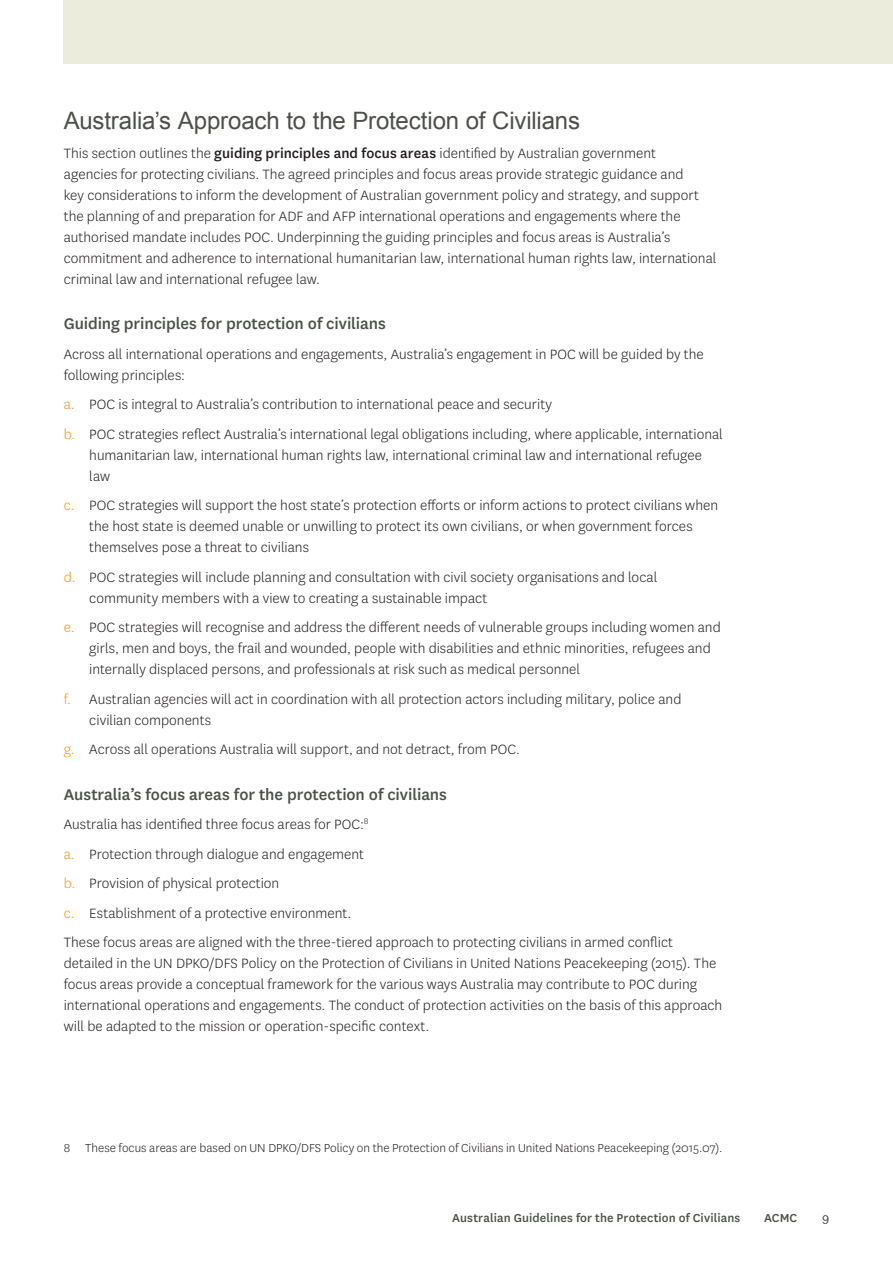
<style>
.page{position:relative;width:893px;height:1263px;background:#fff}
.page>*{position:absolute;margin:0;border:0;box-sizing:border-box;transform-origin:0 0}
.t1{font:24px "Arial";letter-spacing:-.005em;color:#4c5049}
.t2{font:500 18px "National";letter-spacing:-.005em;color:#4c5049}
.t3{font:300 15.75px/21px "National";color:#231f20}
.t4{font:300 13.5px "National";color:#231f20}
.t5{font:500 13.5px "National";letter-spacing:.005em;color:#4c5049}
.t6{font:300 13.5px "National";color:#4c5049}
.s1{font-weight:500}
.s2{color:#f7931d}
</style>
<div class="page">
<div style="left:64px;top:0;width:829px;height:64px;background:#ececdc"></div>
<h1 class="t1" style="left:64px;top:104px;width:518px">Australia’s Approach to the Protection of Civilians</h1>
<p class="t3" style="left:64px;top:142px;width:654px">This section outlines the <span class="s1">guiding principles and focus areas</span> identified by Australian government<br>agencies for protecting civilians. The agreed principles and focus areas provide strategic guidance and<br>key considerations to inform the development of Australian government policy and strategy, and support the planning of and preparation for ADF and AFP international operations and engagements where the authorised mandate includes POC. Underpinning the guiding principles and focus areas is Australia’s commitment and adherence to international humanitarian law, international human rights law, international criminal law and international refugee law.</p>
<p class="t2" style="left:64px;top:312px;width:324px">Guiding principles for protection of civilians</p>
<p class="t3" style="left:64px;top:343px;width:641px">Across all international operations and engagements, Australia’s engagement in POC will be guided by the following principles:</p>
<p class="t3" style="left:64px;top:389px;width:661px;line-height:29.5px"><span class="s2">a.</span> POC is integral to Australia’s contribution to international peace and security<br><span class="s2">b.</span> POC strategies reflect Australia’s international legal obligations including, where applicable, international</p>
<p class="t3" style="left:89px;top:444px;width:614px">humanitarian law, international human rights law, international criminal law and international refugee law</p>
<p class="t3" style="left:89px;top:495px;width:630px;text-indent:-26px"><span class="s2">c.</span> POC strategies will support the host state’s protection efforts or inform actions to protect civilians when the host state is deemed unable or unwilling to protect its own civilians, or when government forces themselves pose a threat to civilians</p>
<p class="t3" style="left:89px;top:566px;width:569px;text-indent:-26px"><span class="s2">d.</span> POC strategies will include planning and consultation with civil society organisations and local community members with a view to creating a sustainable impact</p>
<p class="t3" style="left:89px;top:617px;width:633px;text-indent:-26px"><span class="s2">e.</span> POC strategies will recognise and address the different needs of vulnerable groups including women and girls, men and boys, the frail and wounded, people with disabilities and ethnic minorities, refugees and internally displaced persons, and professionals at risk such as medical personnel</p>
<p class="t3" style="left:89px;top:688px;width:594px;text-indent:-26px"><span class="s2">f.</span> Australian agencies will act in coordination with all protection actors including military, police and civilian components</p>
<p class="t3" style="left:64px;top:738px;width:458px"><span class="s2">g.</span> Across all operations Australia will support, and not detract, from POC.</p>
<p class="t2" style="left:64px;top:782px;width:385px">Australia’s focus areas for the protection of civilians</p>
<p class="t3" style="left:64px;top:809px;width:611px;line-height:29.5px">Australia has identified three focus areas for POC:<sup>8<br></sup><span class="s2">a.</span> Protection through dialogue and engagement<br><span class="s2">b.</span> Provision of physical protection<br><span class="s2">c.</span> Establishment of a protective environment.<br>These focus areas are aligned with the three-tiered approach to protecting civilians in armed conflict</p>
<p class="t3" style="left:64px;top:952px;width:660px">detailed in the UN DPKO/DFS Policy on the Protection of Civilians in United Nations Peacekeeping (2015). The focus areas provide a conceptual framework for the various ways Australia may contribute to POC during international operations and engagements. The conduct of protection activities on the basis of this approach will be adapted to the mission or operation-specific context.</p>
<p class="t4" style="left:64px;top:1139px;width:660px">8 These focus areas are based on UN DPKO/DFS Policy on the Protection of Civilians in United Nations Peacekeeping (2015.07).</p>
<p class="t5" style="left:452px;top:1209px;width:290px">Australian Guidelines for the Protection of Civilians</p>
<p class="t5" style="left:764px;top:1209px;width:35px">ACMC</p>
<p class="t6" style="left:822px;top:1209px;width:8px">9</p>
</div>
